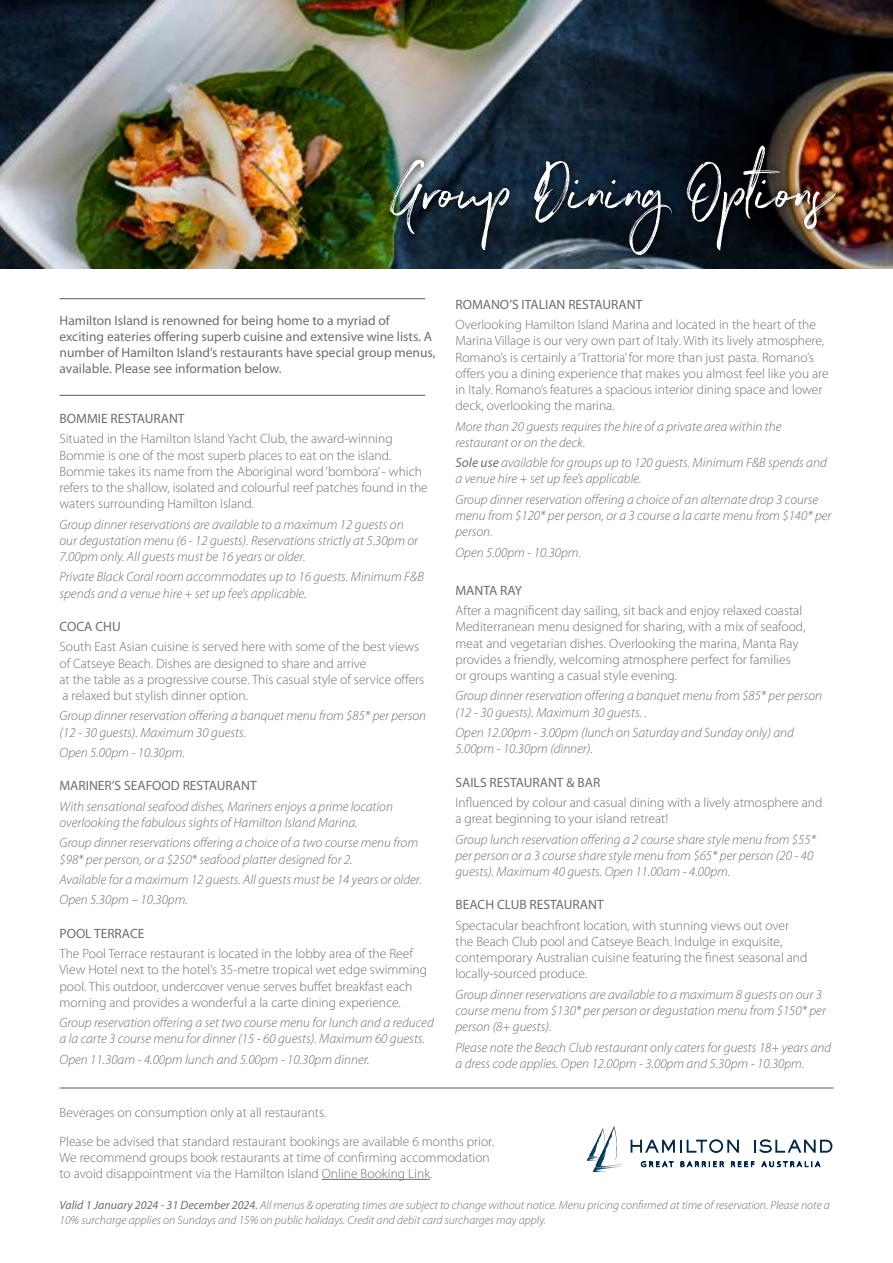
<style>
.page{position:relative;width:893px;height:1263px;background:#fff}
.page>*{position:absolute;margin:0;border:0;box-sizing:border-box;transform-origin:0 0}
.t1{font:75px "Northwell";color:#fff}
.t2{font:300 13.5px/16.2px "Myriad Pro";color:#6d6e71}
.t3{font:italic 300 13.5px/16.2px "Myriad Pro";color:#6d6e71}
.t4{font:13.5px/16.2px "Myriad Pro";color:#6d6e71}
.t5{font:italic 300 12px/14.4px "Myriad Pro";color:#6d6e71}
.s1{font-weight:400}
</style>
<div class="page">
<img style="left:0;top:0;width:893px;height:269px">
<svg style="left:631px;top:1139px;width:108px;height:14px"></svg>
<svg style="left:754px;top:1139px;width:78px;height:14px"></svg>
<svg style="left:641px;top:1161px;width:33px;height:6px"></svg>
<svg style="left:680px;top:1161px;width:44px;height:6px"></svg>
<svg style="left:731px;top:1161px;width:23px;height:6px"></svg>
<svg style="left:761px;top:1161px;width:59px;height:6px"></svg>
<svg style="left:587px;top:1126px;width:36px;height:46px"></svg>
<hr style="left:322px;top:1179px;width:108px;height:1px;background:#6d6e71">
<div style="left:382px;top:138px;width:462px;height:125px;background:#000;opacity:.75"></div>
<hr style="left:60px;top:1088px;width:773px;height:1px;background:#58595b">
<hr style="left:60px;top:298px;width:365px;height:1px;background:#58595b">
<hr style="left:60px;top:395px;width:365px;height:1px;background:#58595b">
<h1 class="t1" style="left:393px;top:138px;width:442px">Group Dining Options</h1>
<p class="t4" style="left:60px;top:312px;width:377px">Hamilton Island is renowned for being home to a myriad of exciting eateries offering superb cuisine and extensive wine lists. A number of Hamilton Island’s restaurants have special group menus, available. Please see information below.</p>
<p class="t4" style="left:60px;top:410px;width:127px">BOMMIE RESTAURANT</p>
<p class="t2" style="left:60px;top:431px;width:370px">Situated in the Hamilton Island Yacht Club, the award-winning Bommie is one of the most superb places to eat on the island.<br>Bommie takes its name from the Aboriginal word ‘bombora’ - which refers to the shallow, isolated and colourful reef patches found in the waters surrounding Hamilton Island.</p>
<p class="t3" style="left:60px;top:516px;width:360px">Group dinner reservations are available to a maximum 12 guests on our degustation menu (6 - 12 guests). Reservations strictly at 5.30pm or<br>7.00pm only. All guests must be 16 years or older.</p>
<p class="t3" style="left:60px;top:569px;width:366px">Private Black Coral room accommodates up to 16 guests. Minimum F&amp;B spends and a venue hire + set up fee’s applicable.</p>
<p class="t4" style="left:60px;top:618px;width:63px">COCA CHU</p>
<p class="t2" style="left:60px;top:639px;width:366px">South East Asian cuisine is served here with some of the best views of Catseye Beach. Dishes are designed to share and arrive<br>at the table as a progressive course. This casual style of service offers a relaxed but stylish dinner option.</p>
<p class="t3" style="left:60px;top:708px;width:368px">Group dinner reservation offering a banquet menu from $85* per person (12 - 30 guests). Maximum 30 guests.</p>
<p class="t3" style="left:60px;top:744px;width:127px">Open 5.00pm - 10.30pm.</p>
<p class="t4" style="left:60px;top:777px;width:199px">MARINER’S SEAFOOD RESTAURANT</p>
<p class="t3" style="left:60px;top:798px;width:335px">With sensational seafood dishes, Mariners enjoys a prime location overlooking the fabulous sights of Hamilton Island Marina.</p>
<p class="t3" style="left:60px;top:835px;width:360px">Group dinner reservations offering a choice of a two course menu from $98* per person, or a $250* seafood platter designed for 2.</p>
<p class="t3" style="left:60px;top:869px;width:364px;line-height:20.4px">Available for a maximum 12 guests. All guests must be 14 years or older.<br>Open 5.30pm – 10.30pm.</p>
<p class="t4" style="left:60px;top:925px;width:86px">POOL TERRACE</p>
<p class="t2" style="left:60px;top:945px;width:369px">The Pool Terrace restaurant is located in the lobby area of the Reef View Hotel next to the hotel’s 35-metre tropical wet edge swimming pool. This outdoor, undercover venue serves buffet breakfast each morning and provides a wonderful a la carte dining experience.</p>
<p class="t3" style="left:60px;top:1014px;width:376px">Group reservation offering a set two course menu for lunch and a reduced a la carte 3 course menu for dinner (15 - 60 guests). Maximum 60 guests.</p>
<p class="t3" style="left:60px;top:1051px;width:312px">Open 11.30am - 4.00pm lunch and 5.00pm - 10.30pm dinner.</p>
<p class="t2" style="left:60px;top:1104px;width:268px">Beverages on consumption only at all restaurants.</p>
<p class="t4" style="left:455px;top:296px;width:188px">ROMANO’S ITALIAN RESTAURANT</p>
<p class="t2" style="left:455px;top:316px;width:375px">Overlooking Hamilton Island Marina and located in the heart of the Marina Village is our very own part of Italy. With its lively atmosphere, Romano’s is certainly a ‘Trattoria’ for more than just pasta. Romano’s offers you a dining experience that makes you almost feel like you are in Italy. Romano’s features a spacious interior dining space and lower deck, overlooking the marina.</p>
<p class="t3" style="left:455px;top:418px;width:327px">More than 20 guests requires the hire of a private area within the restaurant or on the deck.</p>
<p class="t3" style="left:455px;top:454px;width:373px"><span class="s1">Sole use</span> available for groups up to 120 guests. Minimum F&amp;B spends and a venue hire + set up fee’s applicable.</p>
<p class="t3" style="left:455px;top:491px;width:377px">Group dinner reservation offering a choice of an alternate drop 3 course menu from $120* per person, or a 3 course a la carte menu from $140* per person.</p>
<p class="t3" style="left:455px;top:544px;width:127px">Open 5.00pm - 10.30pm.</p>
<p class="t4" style="left:455px;top:582px;width:68px">MANTA RAY</p>
<p class="t2" style="left:455px;top:602px;width:352px">After a magnificent day sailing, sit back and enjoy relaxed coastal Mediterranean menu designed for sharing, with a mix of seafood, meat and vegetarian dishes. Overlooking the marina, Manta Ray provides a friendly, welcoming atmosphere perfect for families<br>or groups wanting a casual style evening.</p>
<p class="t3" style="left:455px;top:688px;width:368px">Group dinner reservation offering a banquet menu from $85* per person (12 - 30 guests). Maximum 30 guests. .</p>
<p class="t3" style="left:455px;top:724px;width:340px">Open 12.00pm - 3.00pm (lunch on Saturday and Sunday only) and<br>5.00pm - 10.30pm (dinner).</p>
<p class="t4" style="left:455px;top:774px;width:146px">SAILS RESTAURANT &amp; BAR</p>
<p class="t2" style="left:455px;top:794px;width:368px">Influenced by colour and casual dining with a lively atmosphere and a great beginning to your island retreat!</p>
<p class="t3" style="left:455px;top:831px;width:362px">Group lunch reservation offering a 2 course share style menu from $55* per person or a 3 course share style menu from $65* per person (20 - 40 guests). Maximum 40 guests. Open 11.00am - 4.00pm.</p>
<p class="t4" style="left:455px;top:896px;width:150px">BEACH CLUB RESTAURANT</p>
<p class="t2" style="left:455px;top:917px;width:354px">Spectacular beachfront location, with stunning views out over the Beach Club pool and Catseye Beach. Indulge in exquisite, contemporary Australian cuisine featuring the finest seasonal and locally-sourced produce.</p>
<p class="t3" style="left:455px;top:986px;width:372px">Group dinner reservations are available to a maximum 8 guests on our 3 course menu from $130* per person or degustation menu from $150* per person (8+ guests).</p>
<p class="t3" style="left:455px;top:1039px;width:377px">Please note the Beach Club restaurant only caters for guests 18+ years and a dress code applies. Open 12.00pm - 3.00pm and 5.30pm - 10.30pm.</p>
<p class="t2" style="left:60px;top:1133px;width:436px">Please be advised that standard restaurant bookings are available 6 months prior.<br>We recommend groups book restaurants at time of confirming accommodation to avoid disappointment via the Hamilton Island Online Booking Link.</p>
<p class="t5" style="left:60px;top:1198px;width:772px"><span class="s1">Valid 1 January 2024 - 31 December 2024.</span> All menus &amp; operating times are subject to change without notice. Menu pricing confirmed at time of reservation. Please note a<br>10% surcharge applies on Sundays and 15% on public holidays. Credit and debit card surcharges may apply.</p>
</div>
